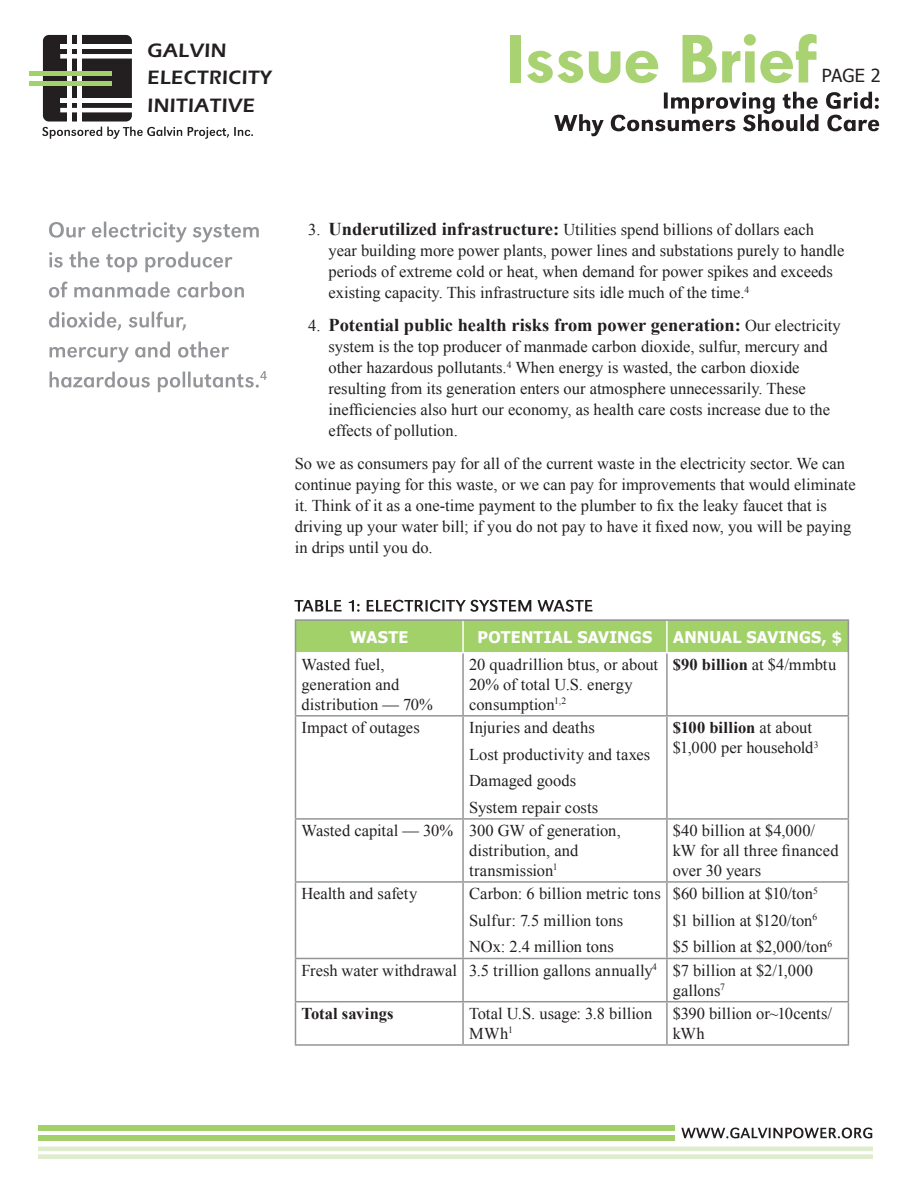
<style>
.page{position:relative;width:918px;height:1188px;background:#fff}
.page>*{position:absolute;margin:0;border:0;box-sizing:border-box;transform-origin:0 0}
.t1{font:700 74.25px "Tw Cen";letter-spacing:-.02em;color:#a8d271}
.t2{font:600 20.1px/27.6px "Eras ITC";letter-spacing:.025em;color:#231f20}
.t3{font:700 18.15px "Times New Roman";color:#231f20}
.t4{font:18px "Tahoma";color:#231f20}
.t5{font:16.5px/19.8px "Times New Roman";color:#231f20}
.t6{font:700 16.5px "Times New Roman";letter-spacing:.005em;color:#231f20}
.t7{font:700 16.05px "Tahoma";letter-spacing:.01em;color:#fff}
.s1{font-weight:700;font-size:18.15px}
.s2{font-weight:400;font-size:16.5px}
.s3{font-weight:400}
.s4{font-weight:700}
</style>
<div class="page">
<div style="left:0;top:1125px;width:675px;height:6px;background:#a2d069"></div>
<div style="left:0;top:1135px;width:675px;height:6px;background:#a2d069"></div>
<svg style="left:38px;top:1147px;width:835px;height:12px"></svg>
<svg style="left:681px;top:1128px;width:191px;height:10px"></svg>
<div style="left:0;top:1090px;width:38px;height:69px;background:#fff"></div>
<svg style="left:294px;top:600px;width:298px;height:12px"></svg>
<div style="left:43px;top:35px;width:89px;height:87px;background:#231f20;border-radius:6px"></div>
<div style="left:60px;top:54px;width:91px;height:5px;background:#fff"></div>
<div style="left:60px;top:44px;width:91px;height:5px;background:#fff"></div>
<hr style="left:60px;top:108px;width:91px;height:4px;background:#fff">
<hr style="left:60px;top:98px;width:91px;height:4px;background:#fff">
<div style="left:77px;top:30px;width:5px;height:92px;background:#fff"></div>
<hr style="left:68px;top:30px;width:4px;height:92px;background:#fff">
<hr style="left:29px;top:81px;width:82px;height:4px;background:#a2d069">
<hr style="left:29px;top:71px;width:82px;height:4px;background:#a2d069">
<svg style="left:42px;top:127px;width:211px;height:12px"></svg>
<svg style="left:554px;top:92px;width:325px;height:44px"></svg>
<div style="left:296px;top:621px;width:552px;height:31px;background:#a2d069"></div>
<hr style="left:462px;top:621px;width:2px;height:31px;background:#fff">
<hr style="left:666px;top:621px;width:2px;height:31px;background:#fff">
<hr style="left:295px;top:653px;width:1px;height:62px;background:#939598">
<hr style="left:462px;top:654px;width:2px;height:61px;background:#939598">
<hr style="left:666px;top:654px;width:2px;height:61px;background:#939598">
<hr style="left:848px;top:653px;width:1px;height:62px;background:#939598">
<hr style="left:295px;top:715px;width:168px;height:2px;background:#939598">
<hr style="left:295px;top:717px;width:1px;height:101px;background:#939598">
<hr style="left:463px;top:715px;width:204px;height:2px;background:#939598">
<hr style="left:462px;top:717px;width:2px;height:101px;background:#939598">
<hr style="left:667px;top:715px;width:182px;height:2px;background:#939598">
<hr style="left:666px;top:717px;width:2px;height:101px;background:#939598">
<hr style="left:848px;top:717px;width:1px;height:101px;background:#939598">
<hr style="left:295px;top:818px;width:168px;height:2px;background:#939598">
<hr style="left:295px;top:820px;width:1px;height:61px;background:#939598">
<hr style="left:463px;top:818px;width:204px;height:2px;background:#939598">
<hr style="left:462px;top:820px;width:2px;height:61px;background:#939598">
<hr style="left:667px;top:818px;width:182px;height:2px;background:#939598">
<hr style="left:666px;top:820px;width:2px;height:61px;background:#939598">
<hr style="left:848px;top:820px;width:1px;height:61px;background:#939598">
<hr style="left:295px;top:881px;width:168px;height:2px;background:#939598">
<hr style="left:295px;top:883px;width:1px;height:75px;background:#939598">
<hr style="left:463px;top:881px;width:204px;height:2px;background:#939598">
<hr style="left:462px;top:883px;width:2px;height:75px;background:#939598">
<hr style="left:667px;top:881px;width:182px;height:2px;background:#939598">
<hr style="left:666px;top:883px;width:2px;height:75px;background:#939598">
<hr style="left:848px;top:883px;width:1px;height:75px;background:#939598">
<hr style="left:295px;top:958px;width:168px;height:1px;background:#939598">
<hr style="left:295px;top:959px;width:1px;height:42px;background:#939598">
<hr style="left:463px;top:958px;width:204px;height:1px;background:#939598">
<hr style="left:462px;top:959px;width:2px;height:42px;background:#939598">
<hr style="left:667px;top:958px;width:182px;height:1px;background:#939598">
<hr style="left:666px;top:959px;width:2px;height:42px;background:#939598">
<hr style="left:848px;top:959px;width:1px;height:42px;background:#939598">
<hr style="left:295px;top:1001px;width:168px;height:1px;background:#939598">
<hr style="left:295px;top:1002px;width:1px;height:42px;background:#939598">
<hr style="left:463px;top:1001px;width:204px;height:1px;background:#939598">
<hr style="left:462px;top:1002px;width:2px;height:42px;background:#939598">
<hr style="left:667px;top:1001px;width:182px;height:1px;background:#939598">
<hr style="left:666px;top:1002px;width:2px;height:42px;background:#939598">
<hr style="left:848px;top:1002px;width:1px;height:42px;background:#939598">
<hr style="left:295px;top:1044px;width:168px;height:2px;background:#939598">
<hr style="left:463px;top:1044px;width:204px;height:2px;background:#939598">
<hr style="left:667px;top:1044px;width:182px;height:2px;background:#939598">
<hr style="left:295px;top:619px;width:168px;height:2px;background:#939598">
<hr style="left:295px;top:621px;width:1px;height:32px;background:#939598">
<hr style="left:463px;top:619px;width:204px;height:2px;background:#939598">
<hr style="left:667px;top:619px;width:182px;height:2px;background:#939598">
<hr style="left:848px;top:621px;width:1px;height:32px;background:#939598">
<svg style="left:50px;top:371px;width:217px;height:21px"></svg>
<svg style="left:50px;top:342px;width:179px;height:20px"></svg>
<svg style="left:49px;top:312px;width:137px;height:18px"></svg>
<svg style="left:49px;top:282px;width:195px;height:16px"></svg>
<svg style="left:49px;top:252px;width:184px;height:20px"></svg>
<svg style="left:49px;top:222px;width:210px;height:20px"></svg>
<p class="t2" style="left:147px;top:36px;width:126px">GALVIN<br>ELECTRICITY<br>INITIATIVE</p>
<h1 class="t1" style="left:506px;top:14px;width:314px">Issue Brief</h1>
<p class="t4" style="left:822px;top:64px;width:60px">page 2</p>
<p class="t5" style="left:329px;top:219px;width:518px;line-height:21px;text-indent:-20px">3. <span class="s1">Underutilized infrastructure:</span> Utilities spend billions of dollars each year building more power plants, power lines and substations purely to handle periods of extreme cold or heat, when demand for power spikes and exceeds existing capacity. This infrastructure sits idle much of the time.<sup>4</sup></p>
<p class="t3" style="left:308px;top:312px;width:534px"><span class="s2">4.</span> Potential public health risks from power generation: <span class="s2">Our electricity</span></p>
<p class="t5" style="left:328px;top:336px;width:503px;line-height:21px">system is the top producer of manmade carbon dioxide, sulfur, mercury and other hazardous pollutants.<sup>4</sup> When energy is wasted, the carbon dioxide resulting from its generation enters our atmosphere unnecessarily. These inefficiencies also hurt our economy, as health care costs increase due to the effects of pollution.</p>
<p class="t5" style="left:295px;top:453px;width:562px;line-height:21px">So we as consumers pay for all of the current waste in the electricity sector. We can continue paying for this waste, or we can pay for improvements that would eliminate it. Think of it as a one-time payment to the plumber to fix the leaky faucet that is driving up your water bill; if you do not pay to have it fixed now, you will be paying in drips until you do.</p>
<p class="t7" style="left:350px;top:625px;width:57px">WASTE</p>
<p class="t7" style="left:478px;top:625px;width:165px">POTENTIAL SAVI NGS</p>
<p class="t7" style="left:673px;top:625px;width:170px">ANNUAL SAVI NGS, $</p>
<p class="t5" style="left:302px;top:655px;width:133px">Wasted fuel, generation and distribution — 70%</p>
<p class="t5" style="left:469px;top:655px;width:191px">20 quadrillion btus, or about<br>20% of total U.S. energy consumption<sup>1,2</sup></p>
<p class="t6" style="left:673px;top:653px;width:165px">$90 billion <span class="s3">at $4/mmbtu</span></p>
<p class="t5" style="left:302px;top:718px;width:120px">Impact of outages</p>
<p class="t5" style="left:469px;top:714px;width:183px;line-height:26.5px">Injuries and deaths<br>Lost productivity and taxes<br>Damaged goods<br>System repair costs</p>
<p class="t5" style="left:673px;top:718px;width:147px"><span class="s4">$100 billion</span> at about $1,000 per household<sup>3</sup></p>
<p class="t5" style="left:469px;top:821px;width:153px;text-indent:-168px">Wasted capital — 30% 300 GW of generation, distribution, and transmission<sup>1</sup></p>
<p class="t5" style="left:673px;top:821px;width:167px">$40 billion at $4,000/ kW for all three financed over 30 years</p>
<p class="t5" style="left:302px;top:884px;width:117px">Health and safety</p>
<p class="t5" style="left:469px;top:880px;width:193px;line-height:26.5px">Carbon: 6 billion metric tons<br>Sulfur: 7.5 million tons<br>NOx: 2.4 million tons</p>
<p class="t5" style="left:673px;top:880px;width:161px;line-height:26.5px">$60 billion at $10/ton<sup>5 </sup>$1 billion at $120/ton<sup>6 </sup>$5 billion at $2,000/ton<sup>6</sup></p>
<p class="t5" style="left:673px;top:960px;width:142px;text-indent:-371px">Fresh water withdrawal 3.5 trillion gallons annually<sup>4</sup> $7 billion at $2/1,000 gallons<sup>7</sup></p>
<p class="t6" style="left:302px;top:1002px;width:94px">Total savings</p>
<p class="t5" style="left:469px;top:1003px;width:185px">Total U.S. usage: 3.8 billion<br>MWh<sup>1</sup></p>
<p class="t5" style="left:673px;top:1003px;width:161px">$390 billion or~10cents/ kWh</p>
</div>
